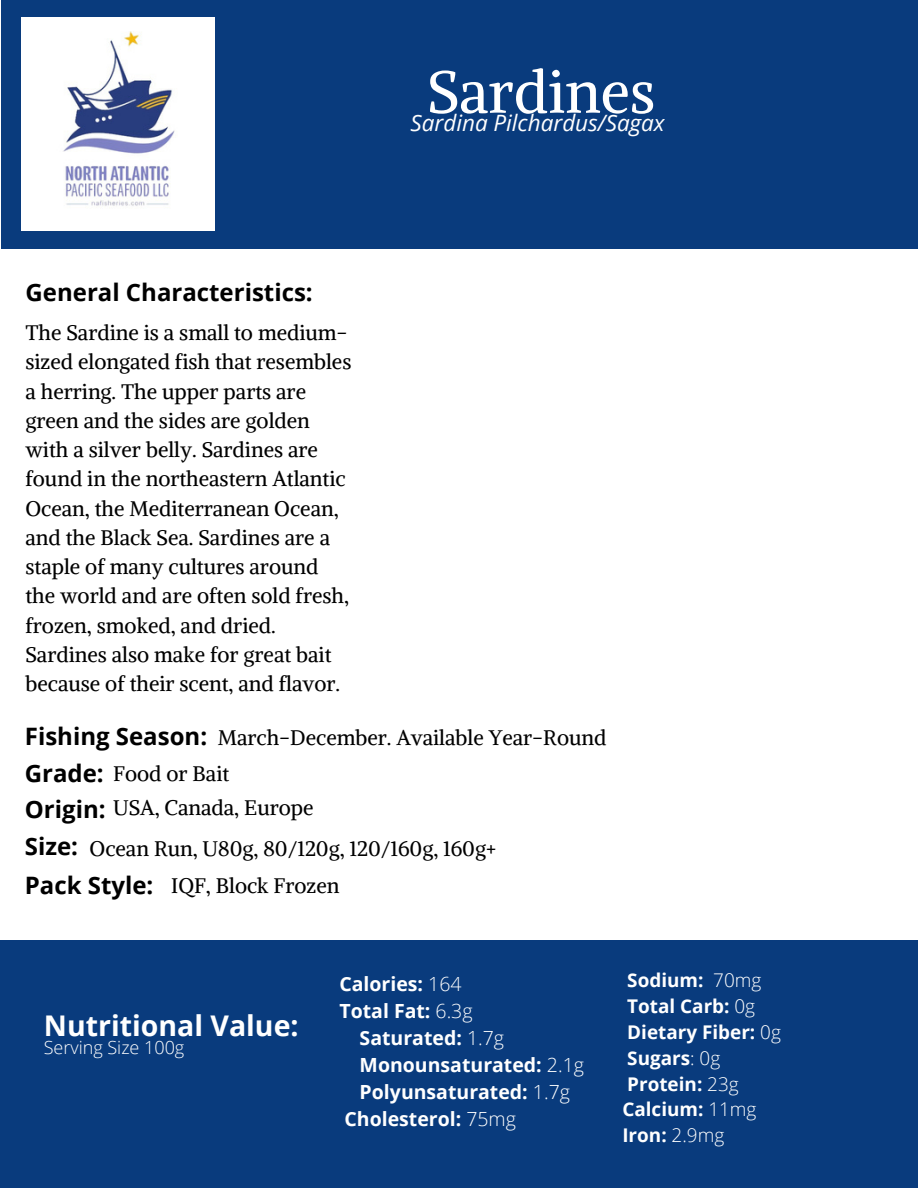
<style>
.page{position:relative;width:918px;height:1188px;background:#fff}
.page>*{position:absolute;margin:0;border:0;box-sizing:border-box;transform-origin:0 0}
.t1{font:58.8px "Alike";color:#fff}
.t2{font:500 51.75px "Montserrat";color:#fff}
.t3{font:700 28.5px "Open Sans";color:#fff}
.t4{font:700 24px/36.8px "Open Sans";color:#000}
.t5{font:italic 22.5px "Open Sans";color:#fff}
.t6{font:italic 22.05px "Open Sans";color:#fff}
.t7{font:21px/29.2px "Alike";color:#000}
.t8{font:700 19.5px "Open Sans";color:#fff}
.t9{font:700 18.9px/25.8px "Open Sans";color:#fff}
.t10{font:300 18px "Open Sans";color:#fff}
.s1{font-weight:300}
</style>
<div class="page">
<div style="left:0;top:940px;width:918px;height:248px;background:#093b7d"></div>
<div style="left:1px;top:0;width:917px;height:249px;background:#093b7d"></div>
<img style="left:22px;top:18px;width:192px;height:212px">
<h2 class="t2" style="left:436px;top:41px;width:265px">ATLANTIC</h2>
<p class="t6" style="left:337px;top:109px;width:167px">Clupea Harengus</p>
<h1 class="t1" style="left:427px;top:55px;width:230px">Sardines</h1>
<p class="t5" style="left:411px;top:107px;width:255px">Sardina Pilchardus/Sagax</p>
<h2 class="t2" style="left:436px;top:95px;width:252px">HERRING</h2>
<p class="t4" style="left:26px;top:273px;width:289px">General Characteristics:</p>
<p class="t7" style="left:26px;top:318px;width:327px">The Sardine is a small to medium&shy;sized elongated fish that resembles a herring. The upper parts are green and the sides are golden with a silver belly. Sardines are found in the northeastern Atlantic<br>Ocean, the Mediterranean Ocean, and the Black Sea. Sardines are a staple of many cultures around the world and are often sold fresh, frozen, smoked, and dried.<br>Sardines also make for great bait because of their scent, and flavor.</p>
<p class="t4" style="left:25px;top:717px;width:184px">Fishing Season:<br>Grade:<br>Origin:<br>Size:</p>
<p class="t4" style="left:25px;top:867px;width:130px">Pack Style:</p>
<p class="t7" style="left:113px;top:720px;width:495px;line-height:35.7px;text-indent:105px">March-December. Available Year-Round<br>Food or Bait</p>
<p class="t7" style="left:113px;top:793px;width:202px">USA, Canada, Europe</p>
<p class="t7" style="left:171px;top:830px;width:326px;line-height:36.6px;text-indent:-82px">Ocean Run, U80g, 80/120g, 120/160g, 160g+<br>IQF, Block Frozen</p>
<h3 class="t3" style="left:44px;top:1006px;width:256px">Nutritional Value:</h3>
<p class="t10" style="left:44px;top:1034px;width:142px">Serving Size 100g</p>
<p class="t8" style="left:339px;top:970px;width:124px">Calories: <span class="s1">164</span></p>
<p class="t8" style="left:339px;top:997px;width:135px">Total Fat: <span class="s1">6.3g</span></p>
<p class="t8" style="left:360px;top:1024px;width:146px">Saturated: <span class="s1">1.7g</span></p>
<p class="t8" style="left:360px;top:1051px;width:226px">Monounsaturated: <span class="s1">2.1g</span></p>
<p class="t8" style="left:360px;top:1078px;width:212px">Polyunsaturated: <span class="s1">1.7g</span></p>
<p class="t8" style="left:344px;top:1105px;width:173px">Cholesterol: <span class="s1">75mg</span></p>
<p class="t9" style="left:622px;top:967px;width:160px">Sodium: <span class="s1">70mg<br></span>Total Carb: <span class="s1">0g<br></span>Dietary Fiber: <span class="s1">0g<br></span>Sugars<span class="s1">: 0g<br></span>Protein: <span class="s1">23g<br></span>Calcium: <span class="s1">11mg<br></span>Iron: <span class="s1">2.9mg</span></p>
</div>
